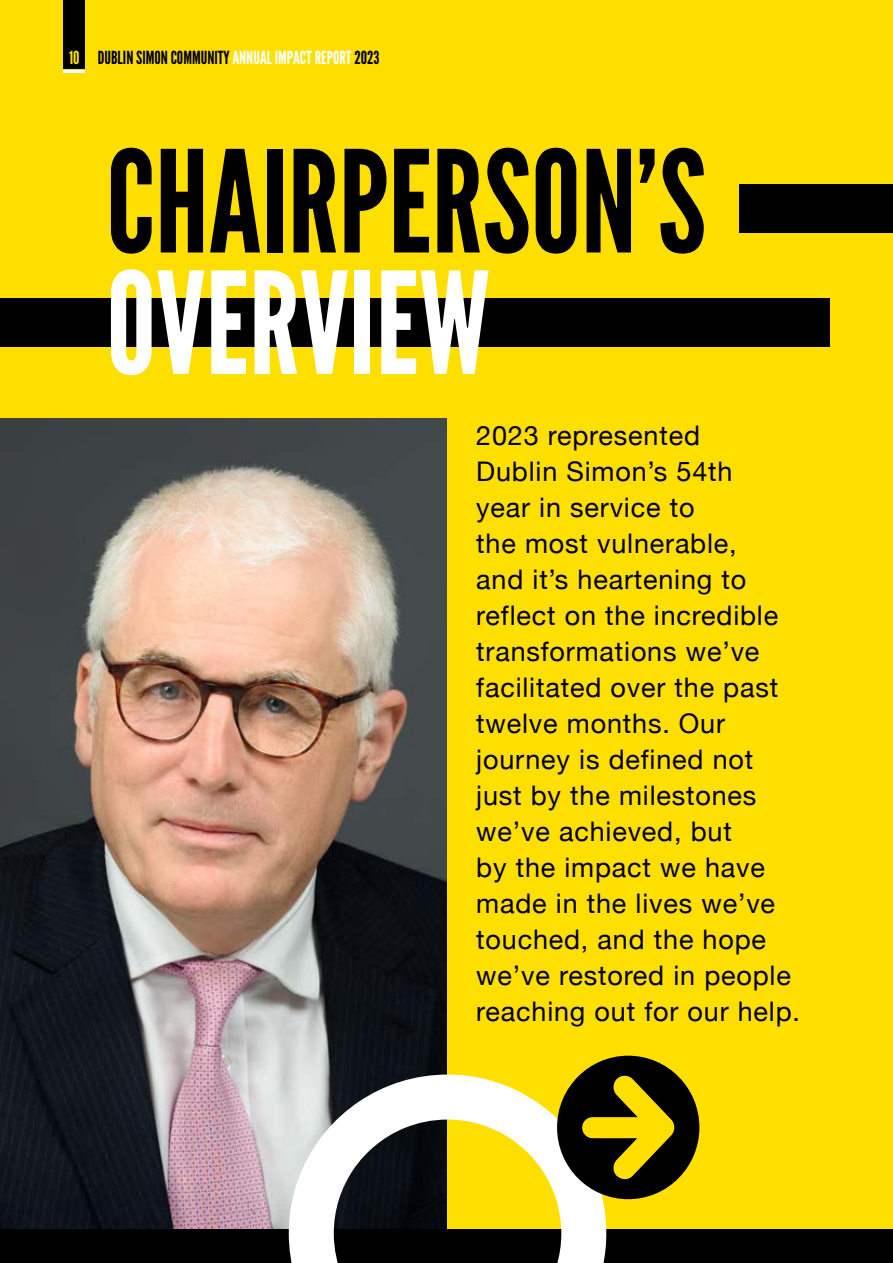
<style>
.page{position:relative;width:893px;height:1263px;background:#ffdf00}
.page>*{position:absolute;margin:0;border:0;box-sizing:border-box;transform-origin:0 0}
.t1{font:141px "League Gothic";color:#000}
.t2{font:141px "League Gothic";color:#fff}
.t3{font:27px/36px "Helvetica Neue";letter-spacing:.03em;color:#000}
.t4{font:18px "League Gothic";color:#000}
.s1{color:#ffdf00}
.s2{color:#fff}
</style>
<div class="page">
<div style="left:0;top:298px;width:829px;height:49px;background:#000"></div>
<div style="left:740px;top:184px;width:153px;height:49px;background:#000"></div>
<img style="left:0;top:419px;width:446px;height:810px">
<div style="left:64px;top:0;width:21px;height:68px;background:#000"></div>
<hr style="left:64px;top:70px;width:21px;height:3px;background:#fff">
<div style="left:0;top:1229px;width:893px;height:34px;background:#000"></div>
<svg style="left:289px;top:1074px;width:317px;height:189px"></svg>
<svg style="left:557px;top:1056px;width:142px;height:143px"></svg>
<p class="t4" style="left:69px;top:51px;width:312px"><span class="s1">10</span> DUBLIN SIMON COMMUNITY <span class="s2">ANNUAL IMPACT REPORT</span> 2023</p>
<h1 class="t1" style="left:106px;top:152px;width:601px">CHAIRPERSON’S</h1>
<h1 class="t2" style="left:106px;top:274px;width:385px">OVERVIEW</h1>
<p class="t3" style="left:476px;top:418px;width:325px">2023 represented<br>Dublin Simon’s 54th<br>year in service to<br>the most vulnerable,<br>and it’s heartening to reflect on the incredible transformations we’ve facilitated over the past twelve months. Our journey is defined not just by the milestones we’ve achieved, but<br>by the impact we have made in the lives we’ve touched, and the hope we’ve restored in people reaching out for our help.</p>
</div>
